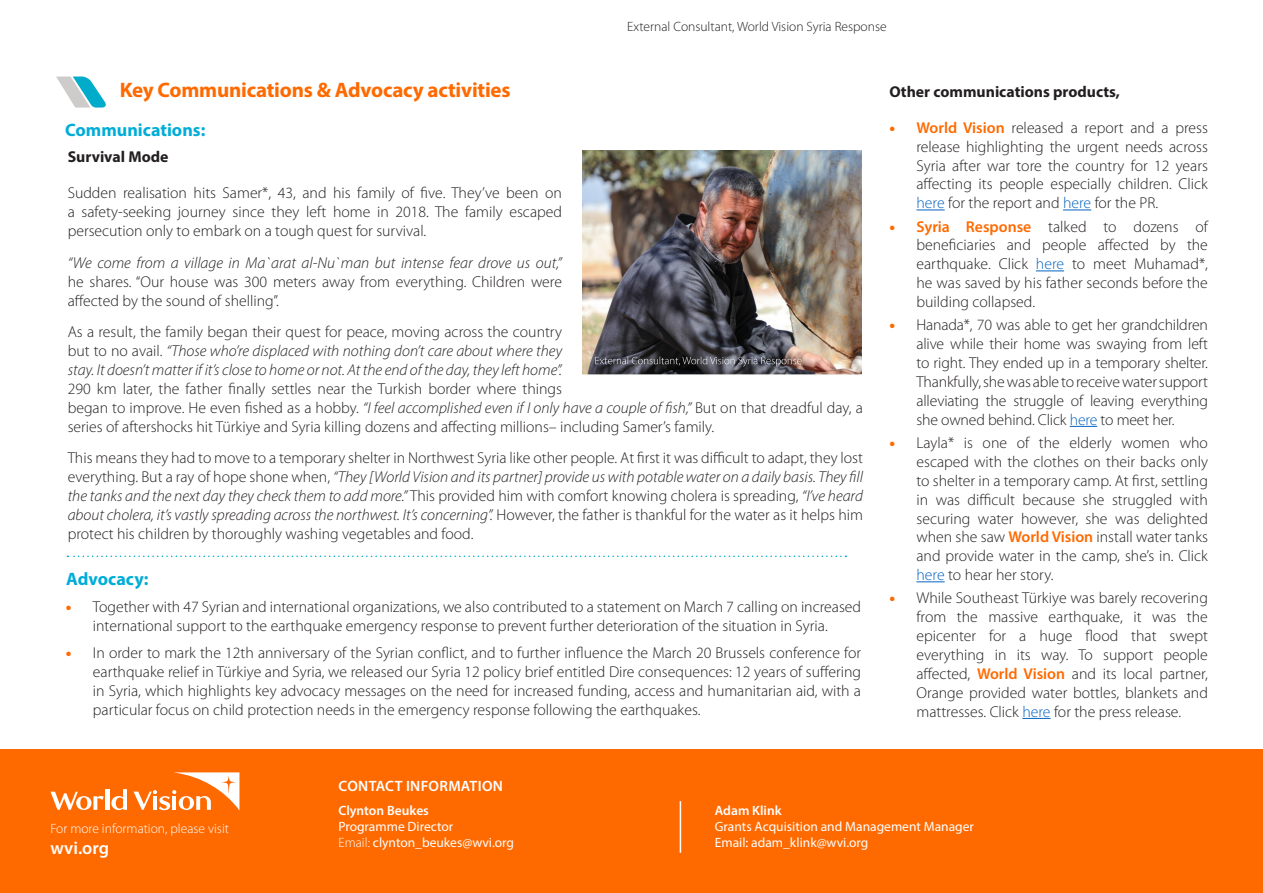
<style>
.page{position:relative;width:1263px;height:893px;background:#fff}
.page>*{position:absolute;margin:0;border:0;box-sizing:border-box;transform-origin:0 0}
.t1{font:700 21px "Myriad Pro";letter-spacing:-.01em;color:#ff6a00}
.t2{font:700 18px "Myriad Pro";color:#00add8}
.t3{font:600 18px "Myriad Pro";color:#fff}
.t4{font:300 15.75px/18.9px "Myriad Pro";color:#231f20;text-align:justify}
.t5{font:700 15.75px "Myriad Pro";color:#231f20}
.t6{font:600 15px "Myriad Pro";letter-spacing:.02em;color:#fff}
.t7{font:13.5px/16.2px "Myriad Pro";color:#fff}
.t8{font:300 13.5px "Myriad Pro";color:#231f20}
.t9{font:300 13.5px "Myriad Pro";color:#fff}
.t10{font:600 13.5px "Myriad Pro";color:#fff}
.s1{font-style:italic}
.s2{font-weight:900;color:#ff6a00}
.s3{font-weight:600;color:#ff6a00}
.s4{color:#0563c1}
.s5{font-weight:300}
.s6{font-weight:600}
</style>
<div class="page">
<div style="left:0;top:866px;width:1263px;height:27px;background:#ff6a00"></div>
<div style="left:0;top:749px;width:1263px;height:130px;background:#ff6a00"></div>
<div style="left:105px;top:789px;width:5px;height:21px;background:#fff"></div>
<svg style="left:50px;top:792px;width:54px;height:18px"></svg>
<svg style="left:134px;top:772px;width:105px;height:38px"></svg>
<svg style="left:111px;top:789px;width:16px;height:21px"></svg>
<hr style="left:680px;top:801px;width:1px;height:52px;background:#fff">
<svg style="left:56px;top:77px;width:50px;height:31px"></svg>
<svg style="left:67px;top:556px;width:779px;height:1px"></svg>
<svg style="left:916px;top:210px;width:29px;height:1px"></svg>
<svg style="left:1063px;top:210px;width:28px;height:1px"></svg>
<svg style="left:1036px;top:271px;width:28px;height:1px"></svg>
<svg style="left:1070px;top:426px;width:27px;height:1px"></svg>
<svg style="left:916px;top:582px;width:29px;height:1px"></svg>
<svg style="left:1022px;top:718px;width:28px;height:1px"></svg>
<img style="left:583px;top:151px;width:278px;height:224px">
<svg style="left:595px;top:356px;width:206px;height:11px"></svg>
<p class="t8" style="left:627px;top:19px;width:261px">External Consultant, World Vision Syria Response</p>
<p class="t1" style="left:120px;top:76px;width:392px">Key Communications &amp; Advocacy activities</p>
<p class="t2" style="left:65px;top:118px;width:142px">Communications:</p>
<p class="t5" style="left:68px;top:147px;width:102px">Survival Mode</p>
<p class="t4" style="left:68px;top:183px;width:496px">Sudden realisation hits Samer*, 43, and his family of five. They’ve been on a safety-seeking journey since they left home in 2018. The family escaped persecution only to embark on a tough quest for survival.</p>
<p class="t4" style="left:68px;top:253px;width:496px"><span class="s1">“We come from a village in Ma`arat al-Nu`man but intense fear drove us out,” </span>he shares. “Our house was 300 meters away from everything. Children were affected by the sound of shelling”.</p>
<p class="t4" style="left:68px;top:322px;width:797px;text-align:left">As a result, the family began their quest for peace, moving across the country<br>but to no avail. <span class="s1">“Those who’re displaced with nothing don’t care about where they<br>stay. It doesn’t matter if it’s close to home or not. At the end of the day, they left home”.<br></span>290 km later, the father finally settles near the Turkish border where things<br>began to improve. He even fished as a hobby. <span class="s1">“I feel accomplished even if I only have a couple of fish,”</span> But on that dreadful day, a series of aftershocks hit Türkiye and Syria killing dozens and affecting millions– including Samer’s family.</p>
<p class="t4" style="left:68px;top:449px;width:797px">This means they had to move to a temporary shelter in Northwest Syria like other people. At first it was difficult to adapt, they lost everything. But a ray of hope shone when, <span class="s1">“They [World Vision and its partner] provide us with potable water on a daily basis. They fill the tanks and the next day they check them to add more.”</span> This provided him with comfort knowing cholera is spreading, <span class="s1">“I’ve heard about cholera, it’s vastly spreading across the northwest. It’s concerning”.</span> However, the father is thankful for the water as it helps him protect his children by thoroughly washing vegetables and food.</p>
<p class="t2" style="left:66px;top:568px;width:84px">Advocacy:</p>
<p class="t4" style="left:66px;top:597px;width:797px;text-align:center"><span class="s2">•</span> Together with 47 Syrian and international organizations, we also contributed to a statement on March 7 calling on increased international support to the earthquake emergency response to prevent further deterioration of the situation in Syria.</p>
<p class="t4" style="left:93px;top:644px;width:770px;text-indent:-27px"><span class="s2">•</span> In order to mark the 12th anniversary of the Syrian conflict, and to further influence the March 20 Brussels conference for earthquake relief in Türkiye and Syria, we released our Syria 12 policy brief entitled Dire consequences: 12 years of suffering in Syria, which highlights key advocacy messages on the need for increased funding, access and humanitarian aid, with a particular focus on child protection needs in the emergency response following the earthquakes.</p>
<p class="t5" style="left:889px;top:81px;width:232px">Other communications products,</p>
<p class="t4" style="left:916px;top:118px;width:293px;text-indent:-27px"><span class="s2">•</span> <span class="s3">World Vision</span> released a report and a press release highlighting the urgent needs across Syria after war tore the country for 12 years affecting its people especially children. Click <span class="s4">here</span> for the report and <span class="s4">here</span> for the PR.</p>
<p class="t4" style="left:916px;top:217px;width:293px;text-indent:-27px"><span class="s2">•</span> <span class="s3">Syria Response</span> talked to dozens of beneficiaries and people affected by the earthquake. Click <span class="s4">here</span> to meet Muhamad*, he was saved by his father seconds before the building collapsed.</p>
<p class="t4" style="left:916px;top:315px;width:293px;text-indent:-27px"><span class="s2">•</span> Hanada*, 70 was able to get her grandchildren alive while their home was swaying from left to right. They ended up in a temporary shelter.<br>Thankfully, she was able to receive water support alleviating the struggle of leaving everything she owned behind. Click <span class="s4">here</span> to meet her.</p>
<p class="t4" style="left:916px;top:433px;width:293px;text-indent:-27px"><span class="s2">•</span> Layla* is one of the elderly women who escaped with the clothes on their backs only to shelter in a temporary camp. At first, settling in was difficult because she struggled with securing water however, she was delighted when she saw <span class="s3">World Vision</span> install water tanks and provide water in the camp, she’s in. Click <span class="s4">here</span> to hear her story.</p>
<p class="t4" style="left:916px;top:589px;width:293px;text-indent:-27px"><span class="s2">•</span> While Southeast Türkiye was barely recovering from the massive earthquake, it was the epicenter for a huge flood that swept everything in its way. To support people affected, <span class="s3">World Vision</span> and its local partner, Orange provided water bottles, blankets and mattresses. Click <span class="s4">here</span> for the press release.</p>
<p class="t9" style="left:50px;top:820px;width:180px">For more information, please visit</p>
<p class="t3" style="left:50px;top:837px;width:60px">wvi.org</p>
<p class="t6" style="left:339px;top:776px;width:166px">CONTACT INFORMATION</p>
<p class="t10" style="left:338px;top:802px;width:92px">Clynton Beukes</p>
<p class="t7" style="left:338px;top:818px;width:116px">Programme Director</p>
<p class="t7" style="left:338px;top:834px;width:177px"><span class="s5">Email:</span> clynton_beukes@wvi.org</p>
<p class="t7" style="left:715px;top:802px;width:261px"><span class="s6">Adam Klink<br></span>Grants Acquisition and Management Manager</p>
<p class="t7" style="left:715px;top:834px;width:155px">Email: adam_klink@wvi.org</p>
</div>
